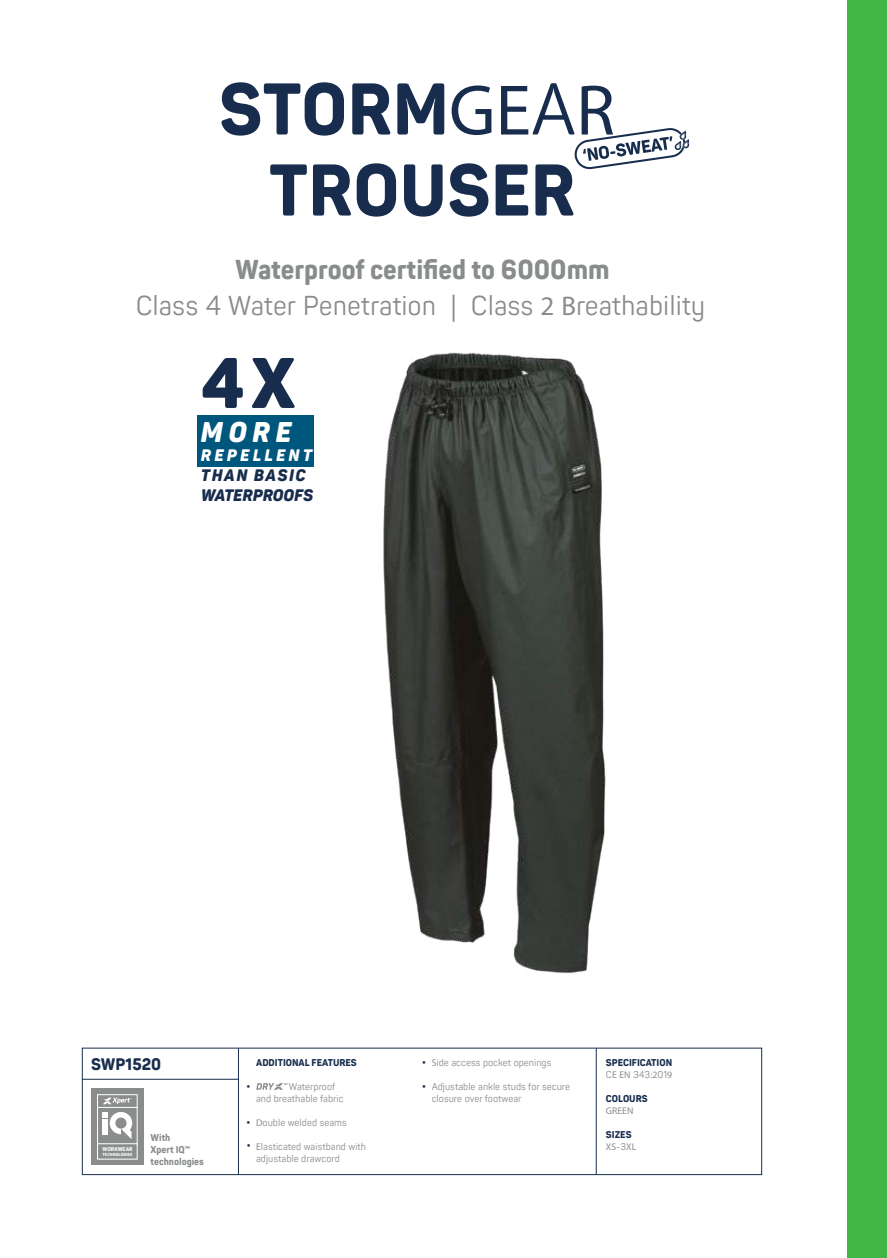
<style>
.page{position:relative;width:887px;height:1258px;background:#fff}
.page>*{position:absolute;margin:0;border:0;box-sizing:border-box;transform-origin:0 0}
.t1{font:800 72px/81px "Panton Narrow";color:#182d4d;text-align:center}
.t2{font:900 70.35px "Panton Narrow Demo";color:#182d4d}
.t3{font:italic 900 28.2px "Panton Narrow Demo";color:#fff}
.t4{font:27px/36px "Panton Narrow";color:#898c8d;text-align:center}
.t5{font:italic 900 16.5px/19.6px "Panton Narrow Demo";color:#182d4d}
.t6{font:italic 900 16.5px "Panton Narrow Demo";letter-spacing:.2em;color:#fff}
.t7{font:800 16.5px "Panton Narrow";color:#182d4d}
.t8{font:9.75px/12px "Panton Narrow";color:#898c8d}
.t9{font:800 9.75px/12px "Panton Narrow";color:#182d4d}
.t10{font:800 9.75px/12px "Panton Narrow";color:#898c8d}
.t11{font:9.75px "Myriad Pro";color:#898c8d}
.t12{font:800 5.4px "Panton Narrow";color:#fff}
.t13{font:800 4.35px "Panton Narrow";color:#fff}
.s1{font-family:"Myriad Pro";font-weight:400}
.s2{font-weight:400}
.s3{font-weight:800}
.s4{font-family:"Myriad Pro"}
.s5{font-weight:400;color:#898c8d}
.s6{font-family:"Myriad Pro";font-weight:400;color:#898c8d}
.s7{font-family:"Panton Narrow"}
</style>
<div class="page">
<div style="left:847px;top:0;width:40px;height:1258px;background:#41b546"></div>
<img style="left:383px;top:352px;width:223px;height:622px">
<div style="left:82px;top:1047px;width:680px;height:128px;border:1px solid #182d4d"></div>
<hr style="left:238px;top:1048px;width:1px;height:127px;background:#182d4d">
<hr style="left:596px;top:1048px;width:1px;height:127px;background:#182d4d">
<hr style="left:82px;top:1079px;width:156px;height:1px;background:#182d4d">
<div style="left:91px;top:1088px;width:52px;height:77px;background:#8b8d8d"></div>
<svg style="left:97px;top:1094px;width:41px;height:66px"></svg>
<svg style="left:256px;top:1083px;width:31px;height:6px"></svg>
<svg style="left:574px;top:128px;width:115px;height:41px"></svg>
<div style="left:197px;top:416px;width:116px;height:51px;background:#00577d"></div>
<h1 class="t1" style="left:219px;top:68px;width:397px">STORM<span class="s1">GE</span><span class="s2">A</span><span class="s1">R<br></span>TROUSER</h1>
<h3 class="t4" style="left:136px;top:254px;width:571px"><span class="s3">Waterproof certified to 6000mm<br></span>Class 4 Water Penetration <span class="s4">|</span> Class <span class="s4">2 B</span>reathability</h3>
<h2 class="t2" style="left:201px;top:337px;width:95px">4X</h2>
<h3 class="t3" style="left:201px;top:413px;width:92px">MORE</h3>
<h3 class="t6" style="left:201px;top:445px;width:112px">REPELLENT</h3>
<h3 class="t5" style="left:201px;top:465px;width:114px">THAN BASIC<br>WATERPROOFS</h3>
<h3 class="t7" style="left:91px;top:1054px;width:72px">SWP1520</h3>
<p class="t12" style="left:103px;top:1145px;width:32px">WORKWEAR</p>
<p class="t13" style="left:103px;top:1151px;width:31px">TECHNOLOGIES</p>
<p class="t10" style="left:151px;top:1131px;width:55px">With<br>Xpert IQ™ technologies</p>
<p class="t9" style="left:256px;top:1056px;width:102px">ADDITIONAL FEATURES</p>
<p class="t8" style="left:256px;top:1081px;width:89px;text-indent:33px">Waterproof and breathable fabric</p>
<p class="t8" style="left:256px;top:1117px;width:92px"><span class="s4">D</span>ouble welded seams</p>
<p class="t8" style="left:256px;top:1141px;width:111px"><span class="s4">E</span>lasticated waistband with adjustable drawcord</p>
<p class="t9" style="left:246px;top:1080px;width:5px">•</p>
<p class="t9" style="left:246px;top:1115px;width:5px">•</p>
<p class="t9" style="left:247px;top:1139px;width:5px">•</p>
<p class="t8" style="left:432px;top:1057px;width:121px"><span class="s4">S</span>ide access pocket openings</p>
<p class="t8" style="left:432px;top:1081px;width:140px">Adjustable ankle studs for secure closure over footwear</p>
<p class="t9" style="left:422px;top:1055px;width:5px">•</p>
<p class="t9" style="left:422px;top:1079px;width:5px">•</p>
<p class="t9" style="left:606px;top:1056px;width:68px">SPECIFICATION<br><span class="s5">C</span><span class="s6">E EN</span> <span class="s5">343</span><span class="s6">:2</span><span class="s5">01</span><span class="s6">9</span></p>
<p class="t9" style="left:606px;top:1092px;width:43px">COLOURS</p>
<p class="t11" style="left:606px;top:1105px;width:29px">GREEN</p>
<p class="t9" style="left:606px;top:1128px;width:27px">SIZES</p>
<p class="t11" style="left:606px;top:1141px;width:32px">XS<span class="s7">-3</span>XL</p>
</div>
